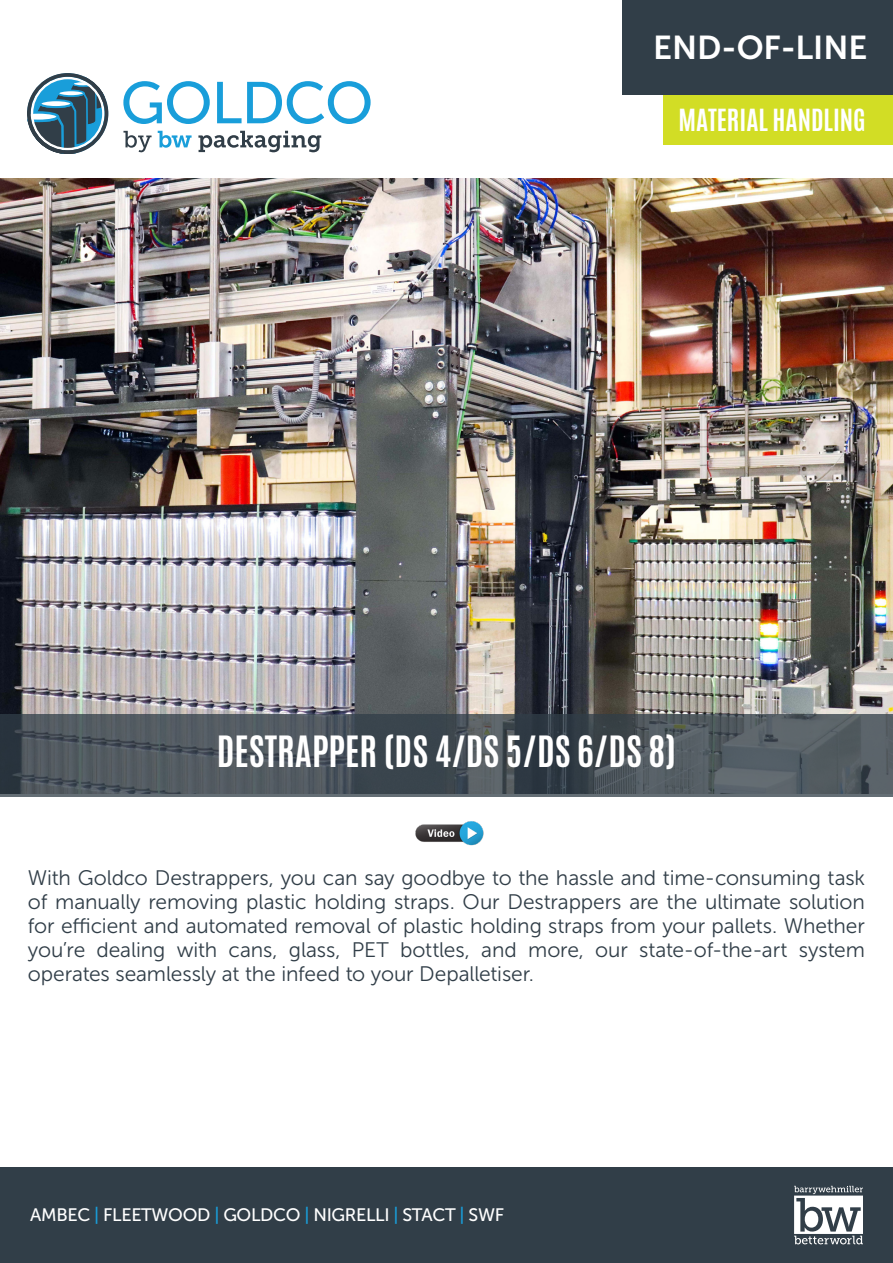
<style>
.page{position:relative;width:893px;height:1263px;background:#fff}
.page>*{position:absolute;margin:0;border:0;box-sizing:border-box;transform-origin:0 0}
.Page_1_-_Main_Picture_Title{font:700 36px "Antonio";color:#fff}
.t1{font:33px "Museo Sans 700";color:#fff}
.Page_1_-_Product_Line_Text{font:700 25.5px "Antonio";color:#fff}
.Page_1_-_Body_Content{font:21px/24px "Museo Sans 300";letter-spacing:-.01em;color:#313e48;text-align:justify}
.t2{font:18px "Museo Sans 500";letter-spacing:-.02em;color:#fff}
.s1{color:#199eda}
</style>
<div class="page">
<svg style="left:123px;top:81px;width:87px;height:43px"></svg>
<svg style="left:217px;top:81px;width:154px;height:43px"></svg>
<svg style="left:123px;top:131px;width:29px;height:21px"></svg>
<svg style="left:158px;top:131px;width:34px;height:17px"></svg>
<svg style="left:198px;top:131px;width:123px;height:21px"></svg>
<svg style="left:27px;top:73px;width:81px;height:81px"></svg>
<div style="left:0;top:1167px;width:893px;height:96px;background:#313e48"></div>
<svg style="left:794px;top:1186px;width:69px;height:58px"></svg>
<div style="left:663px;top:95px;width:230px;height:50px;background:#d2dd25"></div>
<div style="left:623px;top:0;width:270px;height:94px;background:#313e48"></div>
<img style="left:0;top:179px;width:893px;height:535px">
<img style="left:415px;top:821px;width:69px;height:25px">
<svg style="left:0;top:714px;width:893px;height:82px;background:#4b545b"></svg>
<h2 class="t1" style="left:653px;top:29px;width:216px">END-OF-LINE</h2>
<p class="Page_1_-_Product_Line_Text" style="left:678px;top:100px;width:189px">MATERIAL HANDLING</p>
<p class="Page_1_-_Main_Picture_Title" style="left:217px;top:724px;width:461px">DESTRAPPER (DS 4/DS 5/DS 6/DS 8)</p>
<p class="Page_1_-_Body_Content" style="left:28px;top:866px;width:839px">With Goldco Destrappers, you can say goodbye to the hassle and time-consuming task of manually removing plastic holding straps. Our Destrappers are the ultimate solution for efficient and automated removal of plastic holding straps from your pallets. Whether you’re dealing with cans, glass, PET bottles, and more, our state-of-the-art system operates seamlessly at the infeed to your Depalletiser.</p>
<p class="t2" style="left:30px;top:1205px;width:475px">AMBEC <span class="s1">|</span> FLEETWOOD <span class="s1">|</span> GOLDCO <span class="s1">|</span> NIGRELLI <span class="s1">|</span> STACT <span class="s1">|</span> SWF</p>
</div>
